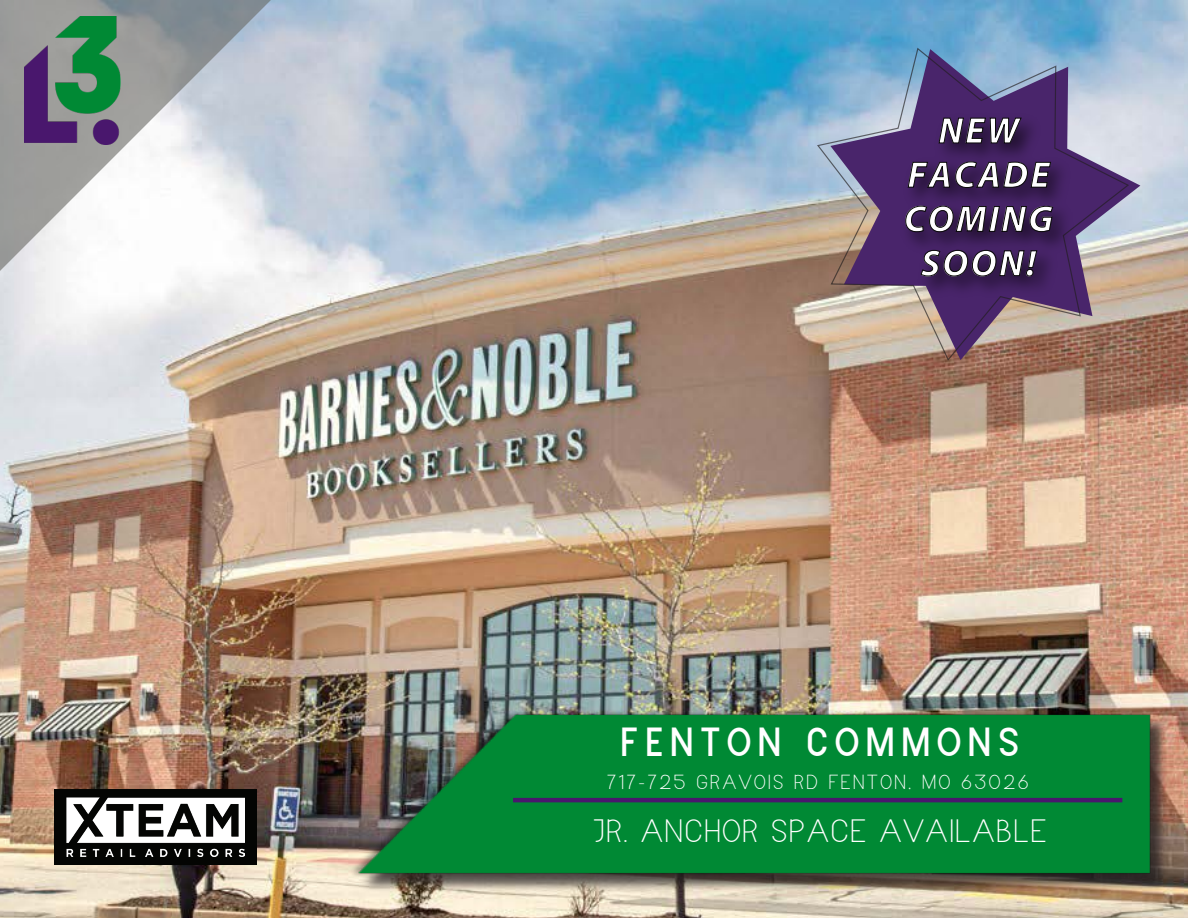
<style>
.page{position:relative;width:1188px;height:918px;background:#fff}
.page>*{position:absolute;margin:0;border:0;box-sizing:border-box;transform-origin:0 0}
.t1{font:39px "Narrenschiff";letter-spacing:.19em;color:#fff}
.t2{font:italic 700 36.9px/44.2px "Myriad Pro";letter-spacing:.065em;color:#fff;text-align:center}
.t3{font:300 31.05px "Narrenschiff";letter-spacing:.05em;color:#fff;scale:1.11 1}
.t4{font:300 19.65px "Narrenschiff";letter-spacing:.11em;color:#fff;scale:1.11 1}
</style>
<div class="page">
<img style="left:0;top:1px;width:1188px;height:917px">
<svg style="left:1130px;top:49px;width:10px;height:311px;background:#c0bbbc"></svg>
<img style="left:817px;top:47px;width:313px;height:314px">
<img style="left:894px;top:102px;width:186px;height:209px">
<svg style="left:905px;top:117px;width:149px;height:281px;background:#5d3f60"></svg>
<svg style="left:0;top:0;width:289px;height:281px"></svg>
<img style="left:25px;top:16px;width:100px;height:129px">
<div style="left:356px;top:715px;width:812px;height:179px;background:#231f20;opacity:.75"></div>
<img style="left:344px;top:707px;width:808px;height:175px">
<hr style="left:513px;top:798px;width:609px;height:4px;background:#49176d">
<div style="left:54px;top:789px;width:202px;height:76px;background:#040503"></div>
<img style="left:66px;top:797px;width:178px;height:59px">
<p class="t2" style="left:904px;top:107px;width:151px">NEW<br>FACADE<br>COMING<br>SOON!</p>
<p class="t1" style="left:621px;top:719px;width:400px">FENTON COMMONS</p>
<p class="t4" style="left:607px;top:770px;width:381px">717-725 GRAVOIS RD FENTON, MO 63026</p>
<p class="t3" style="left:593px;top:813px;width:411px">JR. ANCHOR SPACE AVAILABLE</p>
</div>
